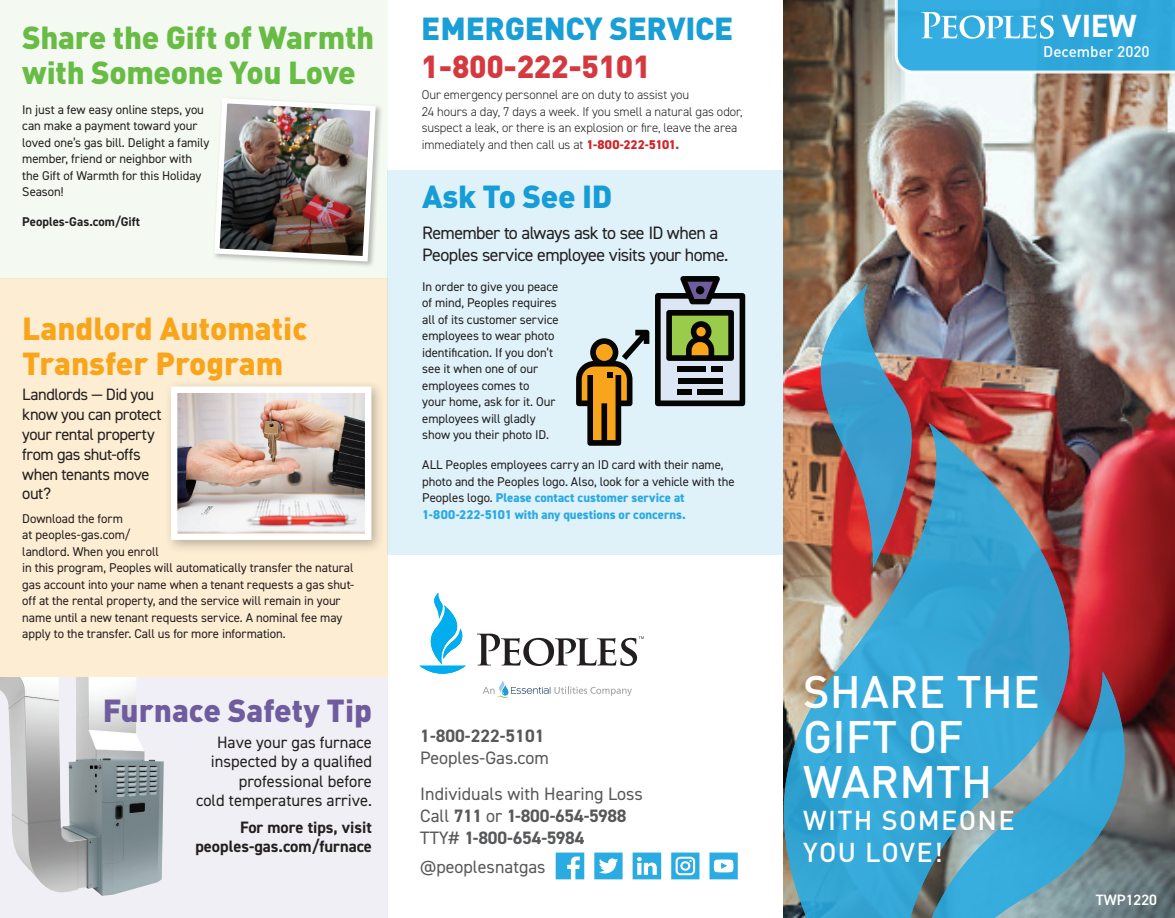
<style>
.page{position:relative;width:1175px;height:918px;background:#fff}
.page>*{position:absolute;margin:0;border:0;box-sizing:border-box;transform-origin:0 0}
.t1{font:500 45px/45px "DIN Pro";color:#fff}
.t2{font:700 32.25px "DIN2014";color:#fff}
.t3{font:900 31.5px/34.5px "DIN Pro";letter-spacing:-.01em;color:#68bc46}
.t4{font:900 31.5px/34.5px "DIN Pro";color:#f9a51b}
.t5{font:900 31.5px "DIN";letter-spacing:-.01em;color:#0093d2}
.t6{font:900 31.5px "DIN Pro";color:#6f5c9e}
.t7{font:900 31.5px "DIN";letter-spacing:-.01em;color:#d1232a}
.t8{font:500 27px/32.4px "DIN Pro";letter-spacing:.05em;color:#fff}
.t9{font:18px/21.6px "DIN2014";letter-spacing:-.035em;color:#231f20}
.t10{font:700 18px/21.6px "DIN2014";letter-spacing:-.005em;color:#57585a}
.t11{font:18px/36.8px "DIN2014";color:#57585a}
.t12{font:16.5px/19.8px "DIN2014";letter-spacing:-.025em;color:#231f20}
.t13{font:16.5px/19.5px "DIN2014";color:#231f20;text-align:right}
.t14{font:700 16.5px/19.5px "DIN2014";color:#231f20;text-align:right}
.t15{font:500 15.15px "DIN Pro";color:#fff}
.t16{font:600 15px "DIN2014";color:#fff}
.t17{font:12.75px/16.5px "DIN2014";letter-spacing:-.005em;color:#231f20}
.t18{font:300 12.75px/16.5px "DIN2014";letter-spacing:-.005em;color:#231f20}
.t19{font:700 12.75px "DIN2014";color:#231f20}
.s1{font-weight:800;color:#d1232a}
.s2{font-weight:800;color:#2baae1}
.s3{font-weight:400}
</style>
<div class="page">
<img style="left:784px;top:0;width:390px;height:918px">
<img style="left:783px;top:423px;width:343px;height:495px">
<svg style="left:892px;top:671px;width:234px;height:247px;background:#4d9abc"></svg>
<img style="left:806px;top:284px;width:129px;height:284px">
<svg style="left:894px;top:0;width:280px;height:74px;background:#47b2df"></svg>
<div style="left:0;top:0;width:388px;height:279px;background:#f4faf2"></div>
<div style="left:213px;top:96px;width:170px;height:173px;background:#231f20;opacity:.3"></div>
<img style="left:213px;top:96px;width:165px;height:168px">
<div style="left:387px;top:170px;width:397px;height:385px;background:#dff2fa"></div>
<svg style="left:655px;top:276px;width:90px;height:130px"></svg>
<div style="left:696px;top:286px;width:8px;height:8px;background:#040503;border-radius:50%"></div>
<svg style="left:576px;top:330px;width:73px;height:116px"></svg>
<svg style="left:555px;top:853px;width:29px;height:26px"></svg>
<svg style="left:594px;top:853px;width:28px;height:26px"></svg>
<svg style="left:632px;top:853px;width:29px;height:26px"></svg>
<svg style="left:671px;top:853px;width:28px;height:26px"></svg>
<svg style="left:709px;top:853px;width:28px;height:26px"></svg>
<svg style="left:419px;top:592px;width:47px;height:82px"></svg>
<svg style="left:477px;top:634px;width:166px;height:32px"></svg>
<svg style="left:482px;top:680px;width:150px;height:18px"></svg>
<div style="left:0;top:279px;width:388px;height:398px;background:#fdedd2"></div>
<div style="left:0;top:677px;width:388px;height:241px;background:#f0eff5"></div>
<img style="left:0;top:677px;width:164px;height:219px">
<div style="left:164px;top:380px;width:221px;height:173px;background:#231f20;opacity:.3"></div>
<img style="left:178px;top:393px;width:186px;height:140px">
<div style="left:171px;top:386px;width:200px;height:154px;border:6px solid #fff"></div>
<h3 class="t3" style="left:22px;top:19px;width:353px">Share the Gift of Warmth with Someone You Love</h3>
<p class="t17" style="left:22px;top:101px;width:188px">In just a few easy online steps, you can make a payment toward your loved one’s gas bill. Delight a family member, friend or neighbor with the Gift of Warmth for this Holiday<br>Season!</p>
<p class="t19" style="left:22px;top:213px;width:119px">Peoples-Gas.com/Gift</p>
<h3 class="t4" style="left:22px;top:310px;width:286px">Landlord Automatic<br>Transfer Program</h3>
<p class="t12" style="left:22px;top:384px;width:141px">Landlords — Did you know you can protect your rental property from gas shut-offs when tenants move out?</p>
<p class="t17" style="left:22px;top:510px;width:333px">Download the form<br>at peoples-gas.com/<br>landlord. When you enroll<br>in this program, Peoples will automatically transfer the natural gas account into your name when a tenant requests a gas shut&shy;off at the rental property, and the service will remain in your name until a new tenant requests service. A nominal fee may apply to the transfer. Call us for more information.</p>
<h3 class="t6" style="left:103px;top:689px;width:271px">Furnace Safety Tip</h3>
<p class="t13" style="left:196px;top:732px;width:177px">Have your gas furnace inspected by a qualified professional before<br>cold temperatures arrive.</p>
<p class="t14" style="left:195px;top:817px;width:178px">For more tips, visit peoples-gas.com/furnace</p>
<h3 class="t5" style="left:422px;top:7px;width:313px">EMERGENCY SERVICE</h3>
<h3 class="t7" style="left:422px;top:45px;width:230px">1-800-222-5101</h3>
<p class="t18" style="left:422px;top:86px;width:322px">Our emergency personnel are on duty to assist you<br>24 hours a day, 7 days a week. If you smell a natural gas odor, suspect a leak, or there is an explosion or fire, leave the area immediately and then call us at <span class="s1">1-800-222-5101.</span></p>
<h3 class="t5" style="left:422px;top:176px;width:192px">Ask To See ID</h3>
<h3 class="t9" style="left:422px;top:222px;width:308px">Remember to always ask to see ID when a<br>Peoples service employee visits your home.</h3>
<p class="t17" style="left:422px;top:278px;width:138px">In order to give you peace of mind, Peoples requires all of its customer service employees to wear photo identification. If you don’t see it when one of our employees comes to<br>your home, ask for it. Our employees will gladly show you their photo ID.</p>
<p class="t17" style="left:422px;top:456px;width:314px">ALL Peoples employees carry an ID card with their name, photo and the Peoples logo. Also, look for a vehicle with the Peoples logo. <span class="s2">Please contact customer service at 1-800-222-5101 with any questions or concerns.</span></p>
<h3 class="t10" style="left:420px;top:725px;width:126px">1-800-222-5101</h3>
<h3 class="t11" style="left:420px;top:739px;width:224px">Peoples-Gas.com<br>Individuals with Hearing Loss</h3>
<h3 class="t10" style="left:420px;top:805px;width:208px"><span class="s3">Call</span> 711 <span class="s3">or</span> 1-800-654-5988<br><span class="s3">TTY#</span> 1-800-654-5984</h3>
<h3 class="t11" style="left:420px;top:848px;width:127px">@peoplesnatgas</h3>
<h2 class="t2" style="left:1061px;top:4px;width:76px">VIEW</h2>
<p class="t15" style="left:1043px;top:41px;width:108px">December 2020</p>
<h1 class="t1" style="left:803px;top:667px;width:238px">SHARE THE<br>GIFT OF<br>WARMTH</h1>
<h3 class="t8" style="left:803px;top:803px;width:213px">WITH SOMEONE<br>YOU LOVE!</h3>
<p class="t16" style="left:1095px;top:889px;width:63px">TWP1220</p>
</div>
